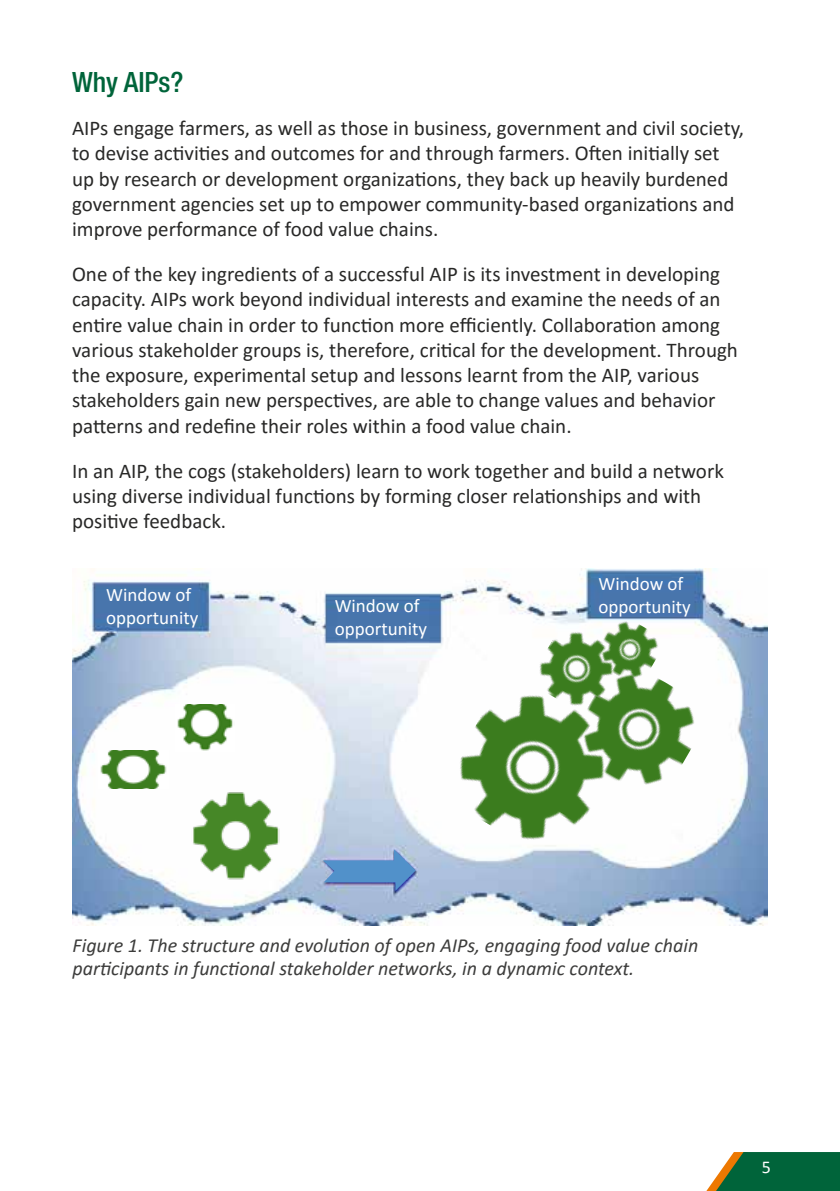
<style>
.page{position:relative;width:840px;height:1191px;background:#fff}
.page>*{position:absolute;margin:0;border:0;box-sizing:border-box;transform-origin:0 0}
.t1{font:500 condensed 28px "Helvetica Neue LT Std";color:#00643a}
.t2{font:21px/25.2px "Calibri";color:#282827}
.t3{font:italic 20px/23px "Calibri";color:#3c3c3b}
.t4{font:19px/22.8px "Calibri";color:#fff}
.t5{font:18px "Calibri";color:#fff}
</style>
<div class="page">
<svg style="left:706px;top:1152px;width:133px;height:39px;background:#2c764a"></svg>
<img style="left:72px;top:568px;width:695px;height:357px">
<img style="left:436px;top:611px;width:277px;height:282px">
<img style="left:528px;top:591px;width:138px;height:140px">
<img style="left:176px;top:704px;width:58px;height:48px">
<img style="left:98px;top:751px;width:70px;height:37px">
<img style="left:186px;top:786px;width:99px;height:98px">
<svg style="left:323px;top:849px;width:92px;height:41px;background:#7aa1ce"></svg>
<h1 class="t1" style="left:72px;top:65px;width:113px">Why AIPs?</h1>
<p class="t2" style="left:72px;top:115px;width:673px">AIPs engage farmers, as well as those in business, government and civil society, to devise activities and outcomes for and through farmers. Often initially set up by research or development organizations, they back up heavily burdened government agencies set up to empower community-based organizations and improve performance of food value chains.</p>
<p class="t2" style="left:72px;top:261px;width:667px">One of the key ingredients of a successful AIP is its investment in developing capacity. AIPs work beyond individual interests and examine the needs of an entire value chain in order to function more efficiently. Collaboration among various stakeholder groups is, therefore, critical for the development. Through the exposure, experimental setup and lessons learnt from the AIP, various stakeholders gain new perspectives, are able to change values and behavior patterns and redefine their roles within a food value chain.</p>
<p class="t2" style="left:72px;top:457px;width:653px">In an AIP, the cogs (stakeholders) learn to work together and build a network using diverse individual functions by forming closer relationships and with positive feedback.</p>
<p class="t4" style="left:106px;top:582px;width:94px">Window of opportunity</p>
<p class="t4" style="left:334px;top:594px;width:94px">Window of opportunity</p>
<p class="t4" style="left:598px;top:571px;width:94px">Window of opportunity</p>
<p class="t3" style="left:73px;top:933px;width:627px">Figure 1. The structure and evolution of open AIPs, engaging food value chain participants in functional stakeholder networks, in a dynamic context.</p>
<p class="t5" style="left:761px;top:1154px;width:11px">5</p>
</div>
